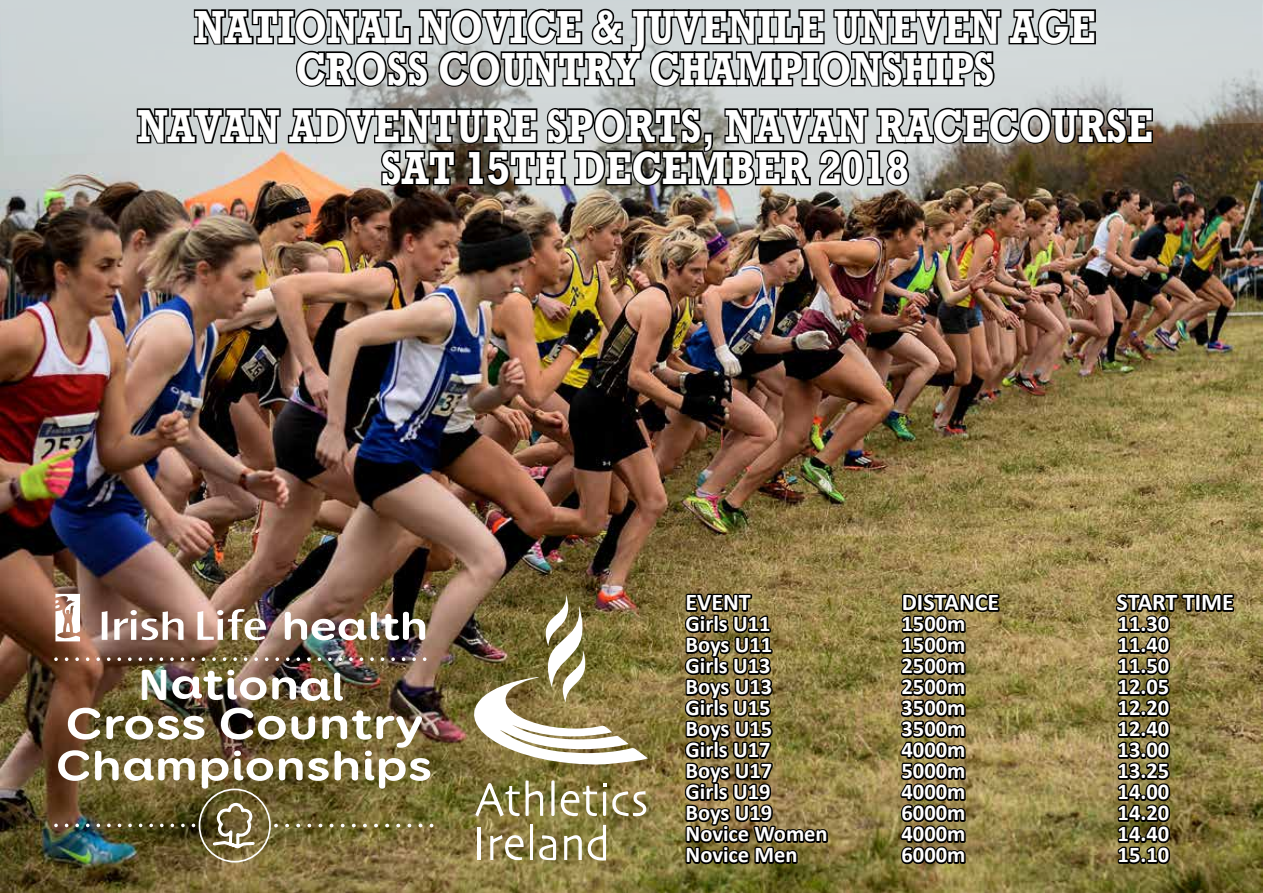
<style>
.page{position:relative;width:1263px;height:893px;background:#fff}
.page>*{position:absolute;margin:0;border:0;box-sizing:border-box;transform-origin:0 0}
.t1{font:700 48.3px "Calibri";color:#fff;scale:.96 1}
.t2{font:700 43.5px/42px "Rockwell Nova";color:#fff;text-align:center;scale:.82 1}
.t3{font:700 24px "Calibri";color:#fff}
.t4{font:700 22.5px "Calibri";color:#fff}
</style>
<div class="page">
<img style="left:0;top:156px;width:1263px;height:737px">
<svg style="left:0;top:0;width:1263px;height:156px;background:#c3c8c7"></svg>
<svg style="left:683px;top:576px;width:147px;height:299px;background:#5c502c"></svg>
<svg style="left:899px;top:578px;width:102px;height:288px;background:#594e2d"></svg>
<svg style="left:1114px;top:578px;width:122px;height:289px;background:#655930"></svg>
<svg style="left:192px;top:5px;width:905px;height:84px;background:#808484"></svg>
<svg style="left:135px;top:104px;width:1019px;height:84px;background:#75726c"></svg>
<img style="left:473px;top:594px;width:175px;height:171px">
<svg style="left:588px;top:825px;width:18px;height:36px"></svg>
<svg style="left:564px;top:834px;width:18px;height:26px"></svg>
<svg style="left:539px;top:835px;width:17px;height:25px"></svg>
<svg style="left:475px;top:780px;width:68px;height:36px"></svg>
<svg style="left:612px;top:791px;width:35px;height:25px"></svg>
<svg style="left:490px;top:834px;width:34px;height:27px"></svg>
<hr style="left:478px;top:828px;width:3px;height:32px;background:#fff">
<svg style="left:551px;top:780px;width:46px;height:36px"></svg>
<hr style="left:530px;top:825px;width:3px;height:35px;background:#fff">
<svg style="left:603px;top:783px;width:3px;height:33px"></svg>
<svg style="left:56px;top:823px;width:127px;height:4px"></svg>
<svg style="left:276px;top:824px;width:145px;height:3px"></svg>
<svg style="left:55px;top:594px;width:25px;height:47px"></svg>
<svg style="left:102px;top:611px;width:5px;height:29px"></svg>
<svg style="left:114px;top:610px;width:70px;height:30px"></svg>
<svg style="left:197px;top:609px;width:69px;height:31px"></svg>
<img style="left:285px;top:612px;width:140px;height:28px">
<svg style="left:56px;top:657px;width:358px;height:4px"></svg>
<img style="left:58px;top:708px;width:372px;height:81px">
<img style="left:172px;top:670px;width:171px;height:31px">
<div style="left:199px;top:788px;width:72px;height:74px;border:2px solid #fff;border-radius:50%"></div>
<svg style="left:211px;top:802px;width:45px;height:49px"></svg>
<h2 class="t2" style="left:194px;top:5px;width:1101px">NATIONAL NOVICE &amp; JUVENILE UNEVEN AGE<br>CROSS COUNTRY CHAMPIONSHIPS</h2>
<h2 class="t2" style="left:137px;top:104px;width:1240px">NAVAN ADVENTURE SPORTS, NAVAN RACECOURSE<br>SAT 15TH DECEMBER 2018</h2>
<h1 class="t1" style="left:139px;top:649px;width:33px">N</h1>
<p class="t3" style="left:685px;top:585px;width:67px">EVENT</p>
<p class="t3" style="left:902px;top:585px;width:99px">DISTANCE</p>
<p class="t3" style="left:1116px;top:585px;width:119px">START TIME</p>
<p class="t4" style="left:685px;top:608px;width:86px">Girls U11</p>
<p class="t4" style="left:901px;top:608px;width:65px">1500m</p>
<p class="t4" style="left:1117px;top:608px;width:53px">11.30</p>
<p class="t4" style="left:685px;top:629px;width:88px">Boys U11</p>
<p class="t4" style="left:901px;top:629px;width:65px">1500m</p>
<p class="t4" style="left:1117px;top:629px;width:53px">11.40</p>
<p class="t4" style="left:685px;top:650px;width:86px">Girls U13</p>
<p class="t4" style="left:901px;top:650px;width:65px">2500m</p>
<p class="t4" style="left:1117px;top:650px;width:53px">11.50</p>
<p class="t4" style="left:685px;top:671px;width:88px">Boys U13</p>
<p class="t4" style="left:901px;top:671px;width:65px">2500m</p>
<p class="t4" style="left:1117px;top:671px;width:53px">12.05</p>
<p class="t4" style="left:685px;top:692px;width:86px">Girls U15</p>
<p class="t4" style="left:901px;top:692px;width:65px">3500m</p>
<p class="t4" style="left:1117px;top:692px;width:53px">12.20</p>
<p class="t4" style="left:685px;top:713px;width:88px">Boys U15</p>
<p class="t4" style="left:901px;top:713px;width:65px">3500m</p>
<p class="t4" style="left:1117px;top:713px;width:53px">12.40</p>
<p class="t4" style="left:685px;top:734px;width:86px">Girls U17</p>
<p class="t4" style="left:901px;top:734px;width:65px">4000m</p>
<p class="t4" style="left:1117px;top:734px;width:53px">13.00</p>
<p class="t4" style="left:685px;top:755px;width:88px">Boys U17</p>
<p class="t4" style="left:901px;top:755px;width:65px">5000m</p>
<p class="t4" style="left:1117px;top:755px;width:53px">13.25</p>
<p class="t4" style="left:685px;top:776px;width:86px">Girls U19</p>
<p class="t4" style="left:901px;top:776px;width:65px">4000m</p>
<p class="t4" style="left:1117px;top:776px;width:53px">14.00</p>
<p class="t4" style="left:685px;top:797px;width:88px">Boys U19</p>
<p class="t4" style="left:901px;top:797px;width:65px">6000m</p>
<p class="t4" style="left:1117px;top:797px;width:53px">14.20</p>
<p class="t4" style="left:685px;top:818px;width:144px">Novice Women</p>
<p class="t4" style="left:901px;top:818px;width:65px">4000m</p>
<p class="t4" style="left:1117px;top:818px;width:53px">14.40</p>
<p class="t4" style="left:685px;top:839px;width:113px">Novice Men</p>
<p class="t4" style="left:901px;top:839px;width:65px">6000m</p>
<p class="t4" style="left:1117px;top:839px;width:53px">15.10</p>
</div>
